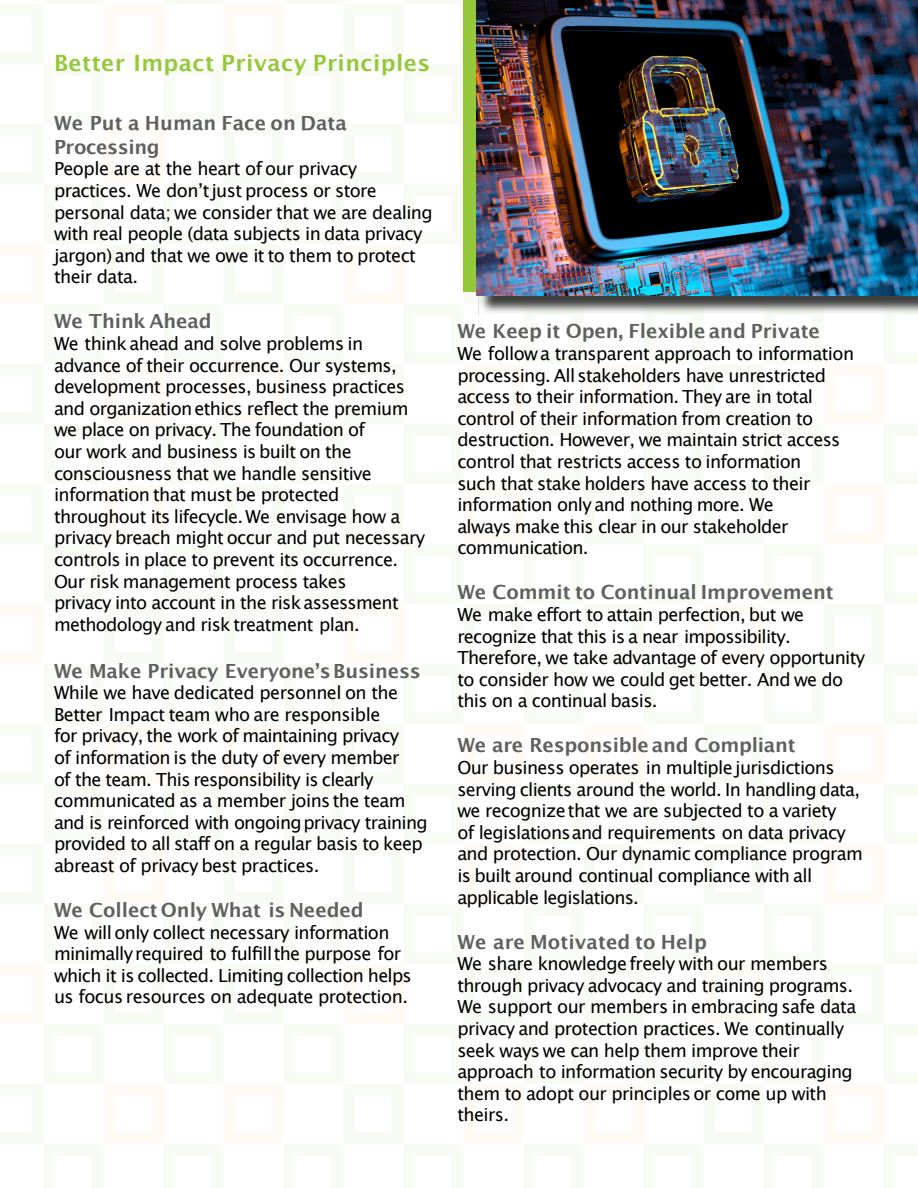
<style>
.page{position:relative;width:918px;height:1188px;background:#fff}
.page>*{position:absolute;margin:0;border:0;box-sizing:border-box;transform-origin:0 0}
.t1{font:700 22.5px "Lucida Grande";letter-spacing:.02em;color:#95c93d}
.t2{font:700 19.5px/23.4px "Lucida Grande";letter-spacing:-.005em;color:#606061}
.t3{font:18px/21.6px "Lucida Grande";letter-spacing:-.035em;color:#000}
</style>
<div class="page">
<div style="left:463px;top:0;width:455px;height:292px;background:#95c83b"></div>
<img style="left:478px;top:296px;width:440px;height:19px">
<img style="left:476px;top:0;width:442px;height:296px">
<p class="t1" style="left:54px;top:54px;width:378px">Better Impact Privacy Principles</p>
<p class="t2" style="left:54px;top:113px;width:295px">We Put a Human Face on Data<br>Processing</p>
<p class="t3" style="left:54px;top:159px;width:380px">People are at the heart of our privacy practices. We donʼtjust process or store personal data; we consider that we are dealing with real people (data subjects in data privacy jargon) and that we owe it to them to protect their data.</p>
<p class="t2" style="left:54px;top:311px;width:159px">We Think Ahead</p>
<p class="t3" style="left:54px;top:334px;width:373px">We think ahead and solve problems in advance of their occurrence. Our systems, development processes, business practices and organization ethics reflect the premium we place on privacy. The foundation of<br>our work and business is built on the consciousness that we handle sensitive information that must be protected throughout its lifecycle. We envisage how a privacy breach might occur and put necessary controls in place to prevent its occurrence.<br>Our risk management process takes<br>privacy into account in the risk assessment methodology and risk treatment plan.</p>
<p class="t2" style="left:54px;top:660px;width:368px">We Make Privacy EveryoneʼsBusiness</p>
<p class="t3" style="left:54px;top:683px;width:375px">While we have dedicated personnel on the Better Impact team who are responsible<br>for privacy, the work of maintaining privacy<br>of information is the duty of every member<br>of the team. This responsibility is clearly communicated as a member joins the team and is reinforced with ongoingprivacy training provided to all staff on a regular basis to keep abreast of privacy best practices.</p>
<p class="t2" style="left:54px;top:900px;width:311px">We Collect Only What is Needed</p>
<p class="t3" style="left:54px;top:923px;width:359px">We will only collect necessary information minimally required to fulfillthe purpose for which it is collected. Limiting collection helps us focus resources on adequate protection.</p>
<p class="t2" style="left:457px;top:321px;width:364px">We Keep it Open, Flexible and Private</p>
<p class="t3" style="left:457px;top:344px;width:398px">We follow a transparent approach to information processing. All stakeholders have unrestricted access to their information. They are in total control of their information from creation to destruction. However, we maintain strict access control that restricts access to information<br>such that stake holders have access to their information only and nothing more. We<br>always make this clear in our stakeholder communication.</p>
<p class="t2" style="left:457px;top:582px;width:378px">We Commit to Continual Improvement</p>
<p class="t3" style="left:457px;top:605px;width:409px">We make effort to attain perfection, but we recognize that this is a near impossibility.<br>Therefore, we take advantage of every opportunity to consider how we could get better. And we do this on a continual basis.</p>
<p class="t2" style="left:457px;top:735px;width:340px">We are Responsible and Compliant</p>
<p class="t3" style="left:457px;top:758px;width:407px">Our business operates in multiplejurisdictions serving clients around the world. In handling data, we recognize that we are subjected to a variety<br>of legislationsand requirements on data privacy and protection. Our dynamic compliance program is built around continual compliance with all applicable legislations.</p>
<p class="t2" style="left:457px;top:931px;width:251px">We are Motivated to Help</p>
<p class="t3" style="left:457px;top:954px;width:400px">We share knowledge freely with our members through privacy advocacy and training programs.<br>We support our members in embracing safe data privacy and protection practices. We continually seek ways we can help them improve their approach to information security by encouraging them to adopt our principles or come up with theirs.</p>
</div>
